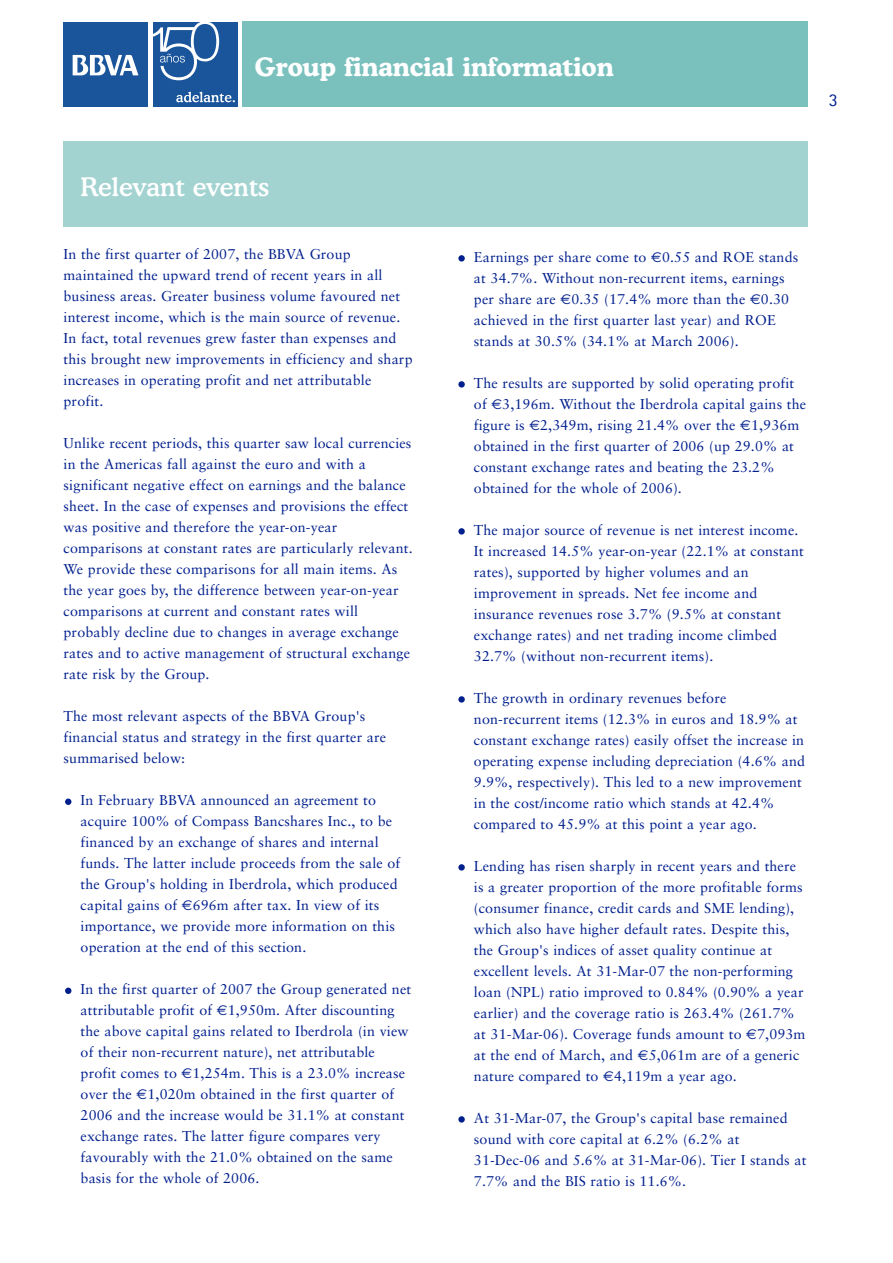
<style>
.page{position:relative;width:893px;height:1263px;background:#fff}
.page>*{position:absolute;margin:0;border:0;box-sizing:border-box;transform-origin:0 0}
.t1{font:700 25.5px "Cooper BT";color:#fff}
.t2{font:500 25.5px "Cooper BT";color:#fff}
.t3{font:18px "Rotis Sans Serif";color:#001f8d}
.t4{font:14.25px/21px "Sabon";letter-spacing:.01em;color:#001f8d}
.s1{font-family:"Euro Sans"}
</style>
<div class="page">
<div style="left:65px;top:987px;width:6px;height:7px;background:#001f8d;border-radius:50%"></div>
<div style="left:65px;top:798px;width:6px;height:7px;background:#001f8d;border-radius:50%"></div>
<div style="left:458px;top:1116px;width:7px;height:6px;background:#001f8d;border-radius:50%"></div>
<div style="left:458px;top:864px;width:7px;height:6px;background:#001f8d;border-radius:50%"></div>
<svg style="left:458px;top:696px;width:7px;height:7px"></svg>
<div style="left:458px;top:528px;width:7px;height:7px;background:#001f8d;border-radius:50%"></div>
<div style="left:458px;top:381px;width:7px;height:7px;background:#001f8d;border-radius:50%"></div>
<div style="left:458px;top:255px;width:7px;height:7px;background:#001f8d;border-radius:50%"></div>
<div style="left:153px;top:22px;width:85px;height:85px;background:#1a559b"></div>
<svg style="left:176px;top:92px;width:59px;height:10px"></svg>
<svg style="left:153px;top:22px;width:66px;height:58px"></svg>
<div style="left:64px;top:22px;width:84px;height:85px;background:#1a559b"></div>
<svg style="left:73px;top:55px;width:65px;height:20px"></svg>
<div style="left:242px;top:22px;width:566px;height:85px;background:#7ac1be"></div>
<div style="left:64px;top:141px;width:744px;height:85px;background:#a2d3d1"></div>
<h1 class="t1" style="left:255px;top:58px;width:360px">Group financial information</h1>
<p class="t3" style="left:829px;top:94px;width:10px">3</p>
<h1 class="t2" style="left:81px;top:178px;width:190px">Relevant events</h1>
<p class="t4" style="left:64px;top:245px;width:350px">In the first quarter of 2007, the BBVA Group maintained the upward trend of recent years in all business areas. Greater business volume favoured net interest income, which is the main source of revenue.<br>In fact, total revenues grew faster than expenses and this brought new improvements in efficiency and sharp increases in operating profit and net attributable profit.</p>
<p class="t4" style="left:64px;top:434px;width:351px">Unlike recent periods, this quarter saw local currencies in the Americas fall against the euro and with a significant negative effect on earnings and the balance sheet. In the case of expenses and provisions the effect was positive and therefore the year-on-year comparisons at constant rates are particularly relevant.<br>We provide these comparisons for all main items. As the year goes by, the difference between year-on-year comparisons at current and constant rates will probably decline due to changes in average exchange rates and to active management of structural exchange rate risk by the Group.</p>
<p class="t4" style="left:64px;top:707px;width:324px">The most relevant aspects of the BBVA Group's financial status and strategy in the first quarter are summarised below:</p>
<p class="t4" style="left:81px;top:791px;width:321px">In February BBVA announced an agreement to acquire 100% of Compass Bancshares Inc., to be financed by an exchange of shares and internal funds. The latter include proceeds from the sale of the Group's holding in Iberdrola, which produced capital gains of <span class="s1">€</span>696m after tax. In view of its importance, we provide more information on this operation at the end of this section.</p>
<p class="t4" style="left:81px;top:980px;width:332px">In the first quarter of 2007 the Group generated net attributable profit of <span class="s1">€</span>1,950m. After discounting the above capital gains related to Iberdrola (in view of their non-recurrent nature), net attributable profit comes to <span class="s1">€</span>1,254m. This is a 23.0% increase over the <span class="s1">€</span>1,020m obtained in the first quarter of 2006 and the increase would be 31.1% at constant exchange rates. The latter figure compares very favourably with the 21.0% obtained on the same basis for the whole of 2006.</p>
<p class="t4" style="left:474px;top:247px;width:326px">Earnings per share come to <span class="s1">€</span>0.55 and ROE stands at 34.7%. Without non-recurrent items, earnings per share are <span class="s1">€</span>0.35 (17.4% more than the <span class="s1">€</span>0.30 achieved in the first quarter last year) and ROE stands at 30.5% (34.1% at March 2006).</p>
<p class="t4" style="left:474px;top:373px;width:334px">The results are supported by solid operating profit of <span class="s1">€</span>3,196m. Without the Iberdrola capital gains the figure is <span class="s1">€</span>2,349m, rising 21.4% over the <span class="s1">€</span>1,936m obtained in the first quarter of 2006 (up 29.0% at constant exchange rates and beating the 23.2% obtained for the whole of 2006).</p>
<p class="t4" style="left:474px;top:520px;width:331px">The major source of revenue is net interest income.<br>It increased 14.5% year-on-year (22.1% at constant rates), supported by higher volumes and an improvement in spreads. Net fee income and insurance revenues rose 3.7% (9.5% at constant exchange rates) and net trading income climbed 32.7% (without non-recurrent items).</p>
<p class="t4" style="left:474px;top:688px;width:333px">The growth in ordinary revenues before non-recurrent items (12.3% in euros and 18.9% at constant exchange rates) easily offset the increase in operating expense including depreciation (4.6% and 9.9%, respectively). This led to a new improvement in the cost/income ratio which stands at 42.4% compared to 45.9% at this point a year ago.</p>
<p class="t4" style="left:474px;top:856px;width:333px">Lending has risen sharply in recent years and there is a greater proportion of the more profitable forms (consumer finance, credit cards and SME lending), which also have higher default rates. Despite this, the Group's indices of asset quality continue at excellent levels. At 31-Mar-07 the non-performing loan (NPL) ratio improved to 0.84% (0.90% a year earlier) and the coverage ratio is 263.4% (261.7% at 31-Mar-06). Coverage funds amount to <span class="s1">€</span>7,093m at the end of March, and <span class="s1">€</span>5,061m are of a generic nature compared to <span class="s1">€</span>4,119m a year ago.</p>
<p class="t4" style="left:474px;top:1108px;width:334px">At 31-Mar-07, the Group's capital base remained sound with core capital at 6.2% (6.2% at 31-Dec-06 and 5.6% at 31-Mar-06). Tier I stands at 7.7% and the BIS ratio is 11.6%.</p>
</div>
